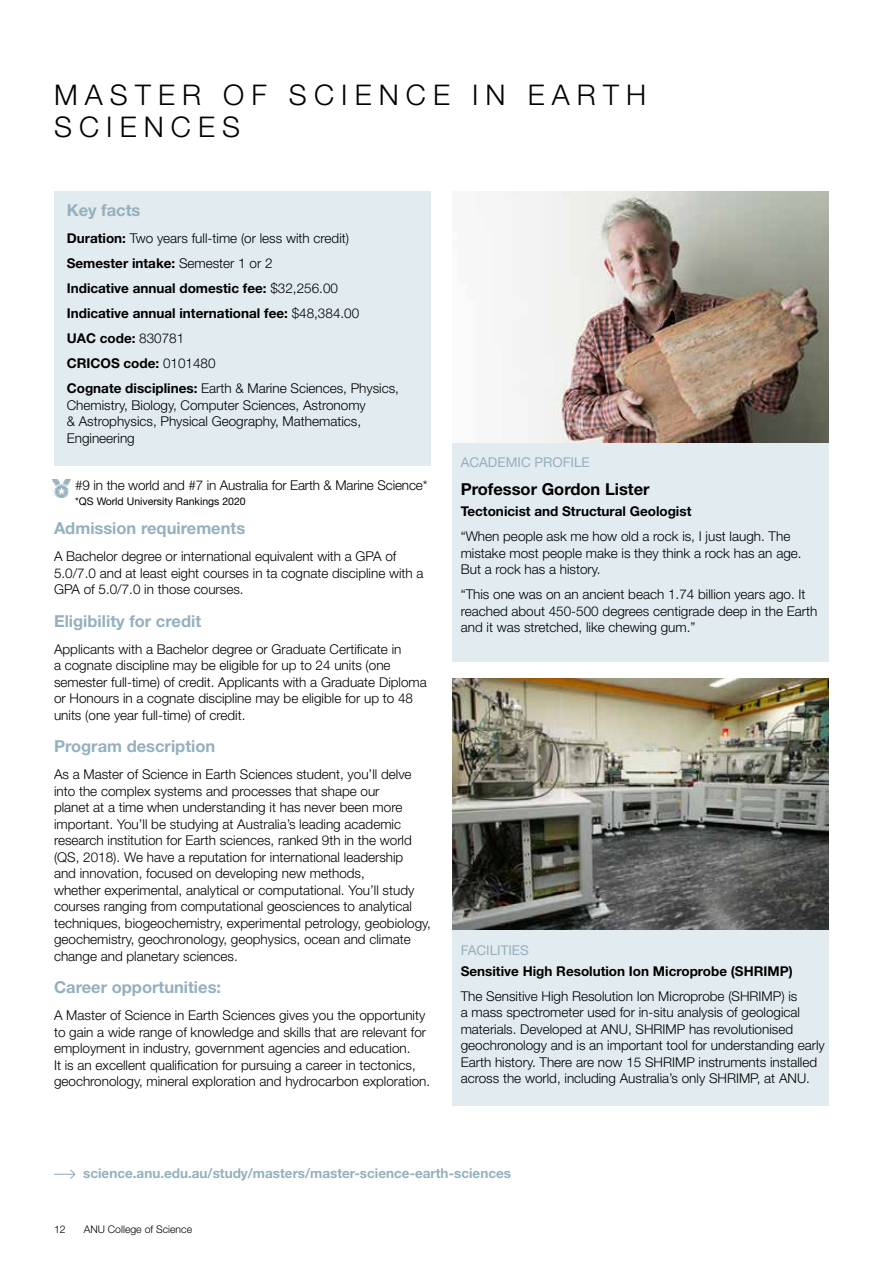
<style>
.page{position:relative;width:893px;height:1263px;background:#fff}
.page>*{position:absolute;margin:0;border:0;box-sizing:border-box;transform-origin:0 0}
.t1{font:300 28.5px/31.5px "Helvetica Neue LT Std";letter-spacing:.25em;color:#000}
.t2{font:700 16.5px "Helvetica Neue LT Std";color:#94b0be}
.t3{font:700 16.5px "Helvetica Neue LT Std";color:#000}
.t4{font:300 13.5px/16.5px "Helvetica Neue LT Std";color:#000}
.t5{font:700 13.5px/25px "Helvetica Neue LT Std";color:#000}
.t6{font:700 13.5px "Helvetica Neue LT Std";color:#94b0be}
.t7{font:13.5px "Helvetica Neue LT Std";color:#94b0be}
.t8{font:10.5px "Helvetica Neue LT Std";color:#000}
.t9{font:300 10.5px "Helvetica Neue LT Std";color:#000}
.s1{font-weight:300}
</style>
<div class="page">
<div style="left:54px;top:191px;width:377px;height:275px;background:#e2ebef"></div>
<img style="left:53px;top:479px;width:17px;height:18px">
<svg style="left:54px;top:1170px;width:22px;height:9px"></svg>
<div style="left:452px;top:679px;width:377px;height:427px;background:#e2ebef"></div>
<img style="left:452px;top:679px;width:376px;height:251px">
<div style="left:452px;top:191px;width:377px;height:470px;background:#e2ebef"></div>
<img style="left:452px;top:191px;width:376px;height:251px">
<h1 class="t1" style="left:54px;top:79px;width:594px">MASTER OF SCIENCE IN EARTH<br>SCIENCES</h1>
<p class="t2" style="left:67px;top:200px;width:75px">Key facts</p>
<p class="t5" style="left:67px;top:225px;width:334px">Duration: <span class="s1">Two years full-time (or less with credit)<br></span>Semester intake: <span class="s1">Semester 1 or 2<br></span>Indicative annual domestic fee: <span class="s1">$32,256.00<br></span>Indicative annual international fee: <span class="s1">$48,384.00<br></span>UAC code: <span class="s1">830781<br></span>CRICOS code: <span class="s1">0101480<br></span>Cognate disciplines: <span class="s1">Earth &amp; Marine Sciences, Physics,</span></p>
<p class="t4" style="left:67px;top:396px;width:301px">Chemistry, Biology, Computer Sciences, Astronomy &amp; Astrophysics, Physical Geography, Mathematics,<br>Engineering</p>
<p class="t4" style="left:75px;top:476px;width:354px">#9 in the world and #7 in Australia for Earth &amp; Marine Science*</p>
<p class="t8" style="left:75px;top:495px;width:172px">*QS World University Rankings 2020</p>
<p class="t2" style="left:54px;top:518px;width:193px">Admission requirements</p>
<p class="t4" style="left:54px;top:548px;width:371px">A Bachelor degree or international equivalent with a GPA of<br>5.0/7.0 and at least eight courses in ta cognate discipline with a<br>GPA of 5.0/7.0 in those courses.</p>
<p class="t2" style="left:54px;top:610px;width:149px">Eligibility for credit</p>
<p class="t4" style="left:54px;top:640px;width:374px">Applicants with a Bachelor degree or Graduate Certificate in<br>a cognate discipline may be eligible for up to 24 units (one semester full-time) of credit. Applicants with a Graduate Diploma or Honours in a cognate discipline may be eligible for up to 48 units (one year full-time) of credit.</p>
<p class="t2" style="left:54px;top:736px;width:163px">Program description</p>
<p class="t4" style="left:54px;top:766px;width:378px">As a Master of Science in Earth Sciences student, you’ll delve into the complex systems and processes that shape our<br>planet at a time when understanding it has never been more important. You’ll be studying at Australia’s leading academic research institution for Earth sciences, ranked 9th in the world (QS, 2018). We have a reputation for international leadership<br>and innovation, focused on developing new methods,<br>whether experimental, analytical or computational. You’ll study courses ranging from computational geosciences to analytical techniques, biogeochemistry, experimental petrology, geobiology, geochemistry, geochronology, geophysics, ocean and climate change and planetary sciences.</p>
<p class="t2" style="left:54px;top:977px;width:169px">Career opportunities:</p>
<p class="t4" style="left:54px;top:1007px;width:378px">A Master of Science in Earth Sciences gives you the opportunity to gain a wide range of knowledge and skills that are relevant for employment in industry, government agencies and education.<br>It is an excellent qualification for pursuing a career in tectonics, geochronology, mineral exploration and hydrocarbon exploration.</p>
<p class="t7" style="left:461px;top:454px;width:131px">ACADEMIC PROFILE</p>
<p class="t3" style="left:461px;top:479px;width:190px">Professor Gordon Lister</p>
<p class="t5" style="left:461px;top:498px;width:232px">Tectonicist and Structural Geologist</p>
<p class="t4" style="left:461px;top:528px;width:342px">“When people ask me how old a rock is, I just laugh. The mistake most people make is they think a rock has an age.<br>But a rock has a history.</p>
<p class="t4" style="left:461px;top:586px;width:358px">“This one was on an ancient beach 1.74 billion years ago. It reached about 450-500 degrees centigrade deep in the Earth and it was stretched, like chewing gum.”</p>
<p class="t7" style="left:461px;top:942px;width:70px">FACILITIES</p>
<p class="t5" style="left:461px;top:958px;width:333px">Sensitive High Resolution Ion Microprobe (SHRIMP)</p>
<p class="t4" style="left:461px;top:987px;width:366px">The Sensitive High Resolution Ion Microprobe (SHRIMP) is<br>a mass spectrometer used for in-situ analysis of geological materials. Developed at ANU, SHRIMP has revolutionised geochronology and is an important tool for understanding early Earth history. There are now 15 SHRIMP instruments installed across the world, including Australia’s only SHRIMP, at ANU.</p>
<p class="t6" style="left:83px;top:1165px;width:429px">science.anu.edu.au/study/masters/master-science-earth-sciences</p>
<p class="t9" style="left:54px;top:1223px;width:13px">12</p>
<p class="t9" style="left:84px;top:1223px;width:110px">ANU College of Science</p>
</div>
